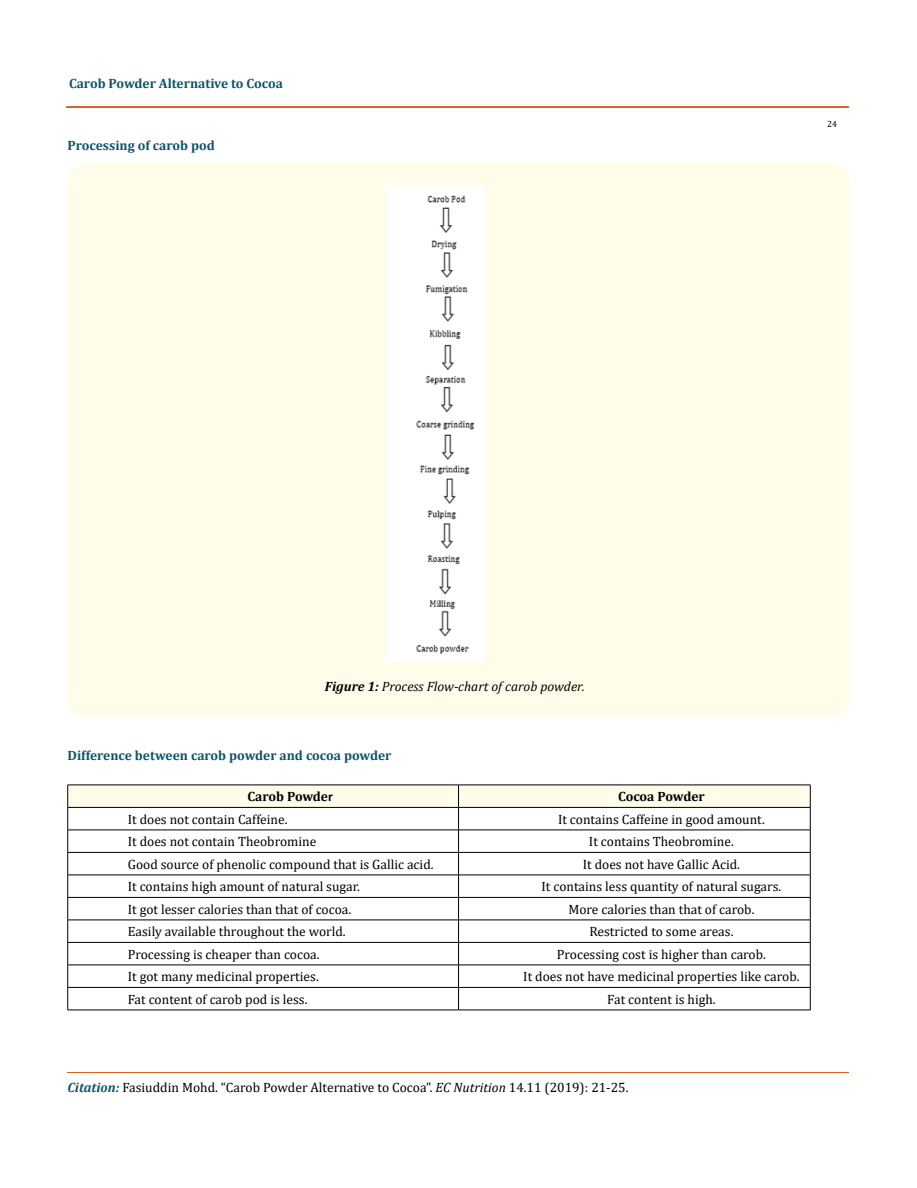
<style>
.page{position:relative;width:917px;height:1188px;background:#fff}
.page>*{position:absolute;margin:0;border:0;box-sizing:border-box;transform-origin:0 0}
.t1{font:13.5px "Cambria";color:#000}
.t2{font:700 13.5px "Cambria";color:#0e546a}
.t3{font:italic 13.5px "Cambria";color:#000}
.t4{font:700 13.5px "Cambria";letter-spacing:-.005em;color:#000}
.t5{font:9px "Cambria";color:#000}
.s1{font-weight:700}
.s2{font-family:"Calibri"}
.s3{font-weight:700;font-style:italic;color:#0e546a}
.s4{font-style:italic}
</style>
<div class="page">
<div style="left:66px;top:107px;width:782px;height:1px;border:1px solid #e05d1a"></div>
<hr style="left:67px;top:1072px;width:782px;height:1px;background:#e05d1a">
<div style="left:68px;top:164px;width:781px;height:553px;background:#fffde9;border-radius:18px"></div>
<img style="left:386px;top:187px;width:100px;height:474px">
<svg style="left:67px;top:785px;width:744px;height:225px"></svg>
<hr style="left:68px;top:1010px;width:390px;height:1px;background:#000">
<hr style="left:458px;top:1010px;width:352px;height:1px;background:#000">
<p class="t2" style="left:69px;top:74px;width:215px">Carob Powder Alternative to Cocoa</p>
<p class="t2" style="left:67px;top:136px;width:149px">Processing of carob pod</p>
<p class="t5" style="left:827px;top:119px;width:11px">24</p>
<p class="t3" style="left:325px;top:676px;width:261px"><span class="s1">Figure 1:</span> Process Flow-chart of carob powder.</p>
<p class="t2" style="left:67px;top:746px;width:325px">Difference between carob powder and cocoa powder</p>
<p class="t4" style="left:247px;top:787px;width:87px">Carob Powde<span class="s2">r</span></p>
<p class="t4" style="left:618px;top:787px;width:88px">Cocoa Powder</p>
<p class="t1" style="left:128px;top:811px;width:161px">It does not contain Caffeine.</p>
<p class="t1" style="left:558px;top:811px;width:208px">It contains Caffeine in good amount.</p>
<p class="t1" style="left:128px;top:834px;width:190px">It does not contain Theobromine</p>
<p class="t1" style="left:589px;top:834px;width:146px">It contains Theobromine.</p>
<p class="t1" style="left:128px;top:856px;width:307px">Good source of phenolic compound that is Gallic acid.</p>
<p class="t1" style="left:582px;top:856px;width:159px">It does not have Gallic Acid.</p>
<p class="t1" style="left:128px;top:879px;width:233px">It contains high amount of natural sugar.</p>
<p class="t1" style="left:541px;top:879px;width:241px">It contains less quantity of natural sugars.</p>
<p class="t1" style="left:128px;top:901px;width:225px">It got lesser calories than that of cocoa.</p>
<p class="t1" style="left:568px;top:901px;width:187px">More calories than that of carob.</p>
<p class="t1" style="left:128px;top:924px;width:219px">Easily available throughout the world.</p>
<p class="t1" style="left:589px;top:924px;width:145px">Restricted to some areas.</p>
<p class="t1" style="left:128px;top:946px;width:193px">Processing is cheaper than cocoa.</p>
<p class="t1" style="left:557px;top:946px;width:211px">Processing cost is higher than carob.</p>
<p class="t1" style="left:128px;top:969px;width:192px">It got many medicinal properties.</p>
<p class="t1" style="left:523px;top:969px;width:278px">It does not have medicinal properties like carob.</p>
<p class="t1" style="left:128px;top:991px;width:181px">Fat content of carob pod is less.</p>
<p class="t1" style="left:607px;top:991px;width:110px">Fat content is high.</p>
<p class="t1" style="left:67px;top:1079px;width:562px"><span class="s3">Citation:</span> Fasiuddin Mohd. “Carob Powder Alternative to Cocoa”. <span class="s4">EC Nutrition</span> 14.11 (2019): 21-25.</p>
</div>
